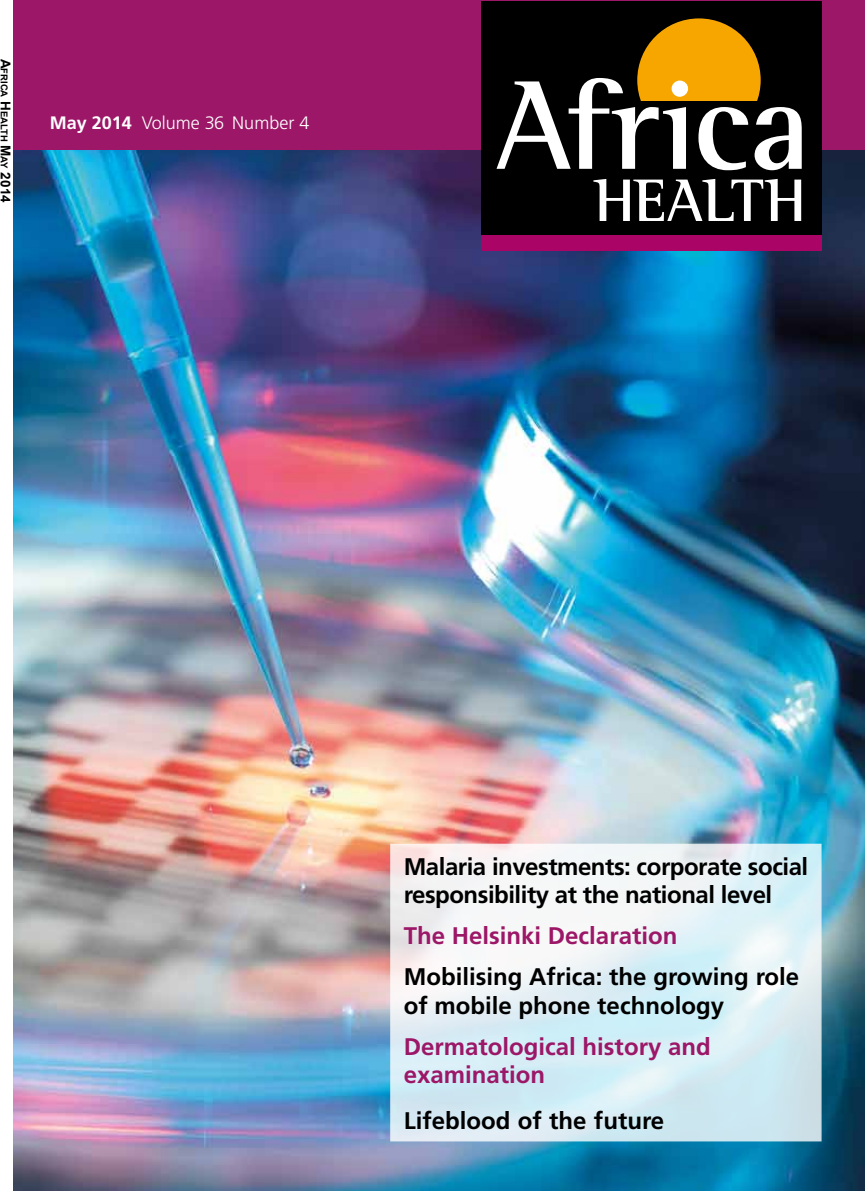
<style>
.page{position:relative;width:865px;height:1191px;background:#fff}
.page>*{position:absolute;margin:0;border:0;box-sizing:border-box;transform-origin:0 0}
.t1{font:700 24px/28.5px "Frutiger";color:#000}
.t2{font:700 24px/28.5px "Frutiger";letter-spacing:-.02em;color:#000}
.t3{font:700 24px/28.5px "Frutiger";color:#9c1767}
.t4{font:300 18px "Frutiger LT Std";color:#fff}
.t5{font:700 9.45px "Arial";color:#000}
.s1{font-size:13.5px}
.s2{font-family:"Frutiger";font-weight:700}
</style>
<div class="page">
<img style="left:13px;top:149px;width:851px;height:1042px">
<div style="left:13px;top:0;width:851px;height:149px;background:#9c1767"></div>
<div style="left:480px;top:1px;width:341px;height:234px;background:#000"></div>
<div style="left:637px;top:18px;width:123px;height:124px;background:#f7a600;border-radius:50%"></div>
<div style="left:480px;top:101px;width:341px;height:134px;background:#000"></div>
<svg style="left:496px;top:78px;width:191px;height:91px"></svg>
<svg style="left:698px;top:107px;width:50px;height:63px"></svg>
<svg style="left:754px;top:107px;width:47px;height:63px"></svg>
<div style="left:480px;top:235px;width:341px;height:16px;background:#aa0566"></div>
<svg style="left:593px;top:179px;width:207px;height:42px"></svg>
<svg style="left:390px;top:843px;width:431px;height:298px"></svg>
<p class="t5" style="left:11px;top:59px;width:145px;rotate:90deg"><span class="s1">A</span>frica <span class="s1">H</span>ealth <span class="s1">M</span>ay <span class="s1">2014</span></p>
<p class="t4" style="left:50px;top:113px;width:261px"><span class="s2">May 2014</span> Volume 36 Number 4</p>
<p class="t2" style="left:403px;top:852px;width:406px">Malaria investments: corporate social responsibility at the national level</p>
<p class="t3" style="left:403px;top:921px;width:275px">The Helsinki Declaration</p>
<p class="t1" style="left:403px;top:962px;width:397px">Mobilising Africa: the growing role of mobile phone technology</p>
<p class="t3" style="left:403px;top:1032px;width:308px">Dermatological history and examination</p>
<p class="t1" style="left:403px;top:1106px;width:262px">Lifeblood of the future</p>
</div>
